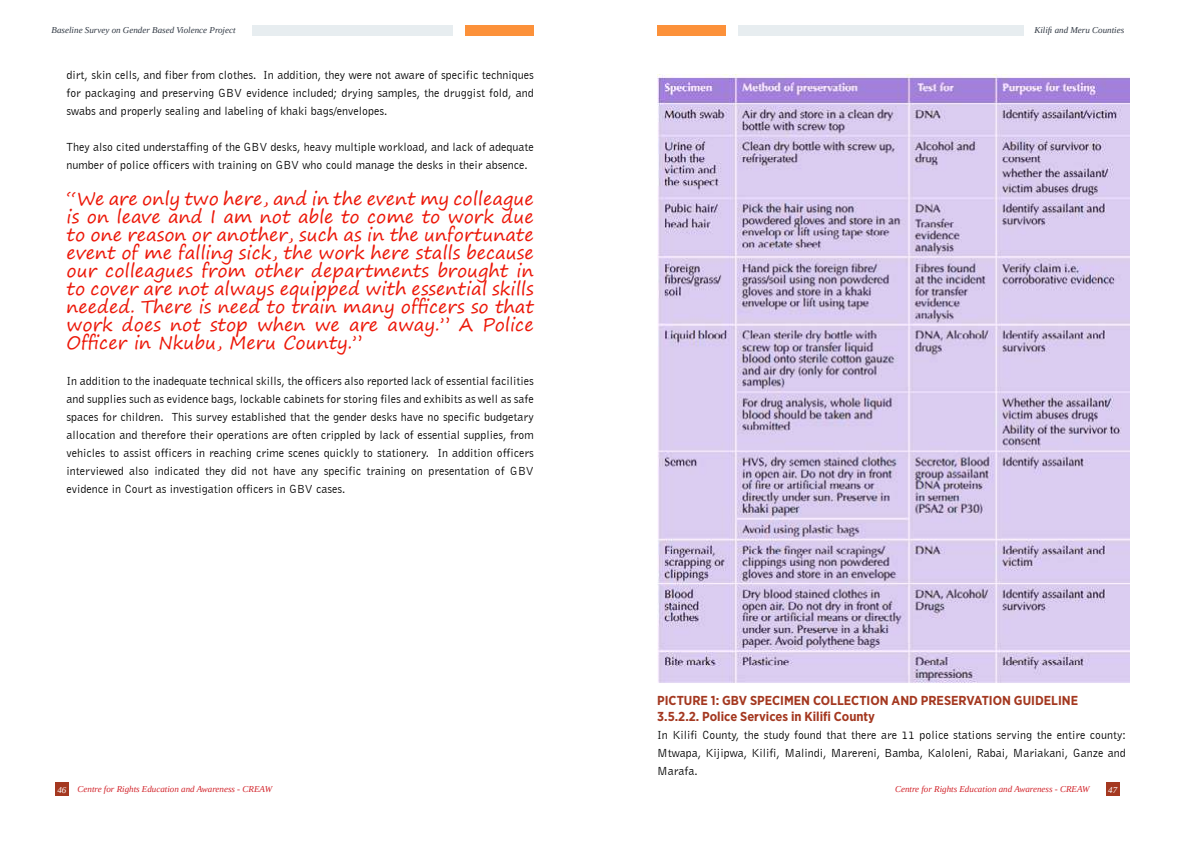
<style>
.page{position:relative;width:1191px;height:842px;background:#fff}
.page>*{position:absolute;margin:0;border:0;box-sizing:border-box;transform-origin:0 0}
.t1{font:18px/18px "Segoe Print";color:#ec1708;text-align:justify}
.t2{font:700 13px/16px "Gotham Narrow";color:#a43820}
.t3{font:12px/18px "Bell Gothic BT";color:#000;text-align:justify}
.t4{font:italic 9px "Liberation Serif";color:#d2232a}
.t5{font:italic 9px "Liberation Serif";color:#303843}
.t6{font:italic 9px "Liberation Serif";color:#fff}
</style>
<div class="page">
<div style="left:55px;top:782px;width:14px;height:14px;background:#a43820"></div>
<div style="left:1105px;top:782px;width:14px;height:14px;background:#a43820"></div>
<div style="left:252px;top:26px;width:201px;height:10px;background:#e7edf0"></div>
<div style="left:465px;top:26px;width:69px;height:10px;background:#fc913a"></div>
<div style="left:738px;top:26px;width:285px;height:10px;background:#e7edf0"></div>
<div style="left:657px;top:26px;width:69px;height:10px;background:#fc913a"></div>
<img style="left:657px;top:75px;width:472px;height:608px">
<p class="t5" style="left:52px;top:24px;width:185px">Baseline Survey on Gender Based Violence Project</p>
<p class="t3" style="left:67px;top:66px;width:468px">dirt, skin cells, and fiber from clothes. In addition, they were not aware of specific techniques for packaging and preserving GBV evidence included; drying samples, the druggist fold, and swabs and properly sealing and labeling of khaki bags/envelopes.</p>
<p class="t3" style="left:67px;top:138px;width:468px">They also cited understaffing of the GBV desks, heavy multiple workload, and lack of adequate number of police officers with training on GBV who could manage the desks in their absence.</p>
<p class="t1" style="left:67px;top:189px;width:468px">“We are only two here, and in the event my colleague is on leave and I am not able to come to work due to one reason or another, such as in the unfortunate event of me falling sick, the work here stalls because our colleagues from other departments brought in to cover are not always equipped with essential skills needed. There is need to train many officers so that work does not stop when we are away.” A Police Officer in Nkubu, Meru County.”</p>
<p class="t3" style="left:67px;top:372px;width:468px">In addition to the inadequate technical skills, the officers also reported lack of essential facilities and supplies such as evidence bags, lockable cabinets for storing files and exhibits as well as safe spaces for children. This survey established that the gender desks have no specific budgetary allocation and therefore their operations are often crippled by lack of essential supplies, from vehicles to assist officers in reaching crime scenes quickly to stationery. In addition officers interviewed also indicated they did not have any specific training on presentation of GBV evidence in Court as investigation officers in GBV cases.</p>
<p class="t5" style="left:1034px;top:24px;width:91px">Kilifi and Meru Counties</p>
<p class="t2" style="left:657px;top:692px;width:422px">PICTURE 1: GBV SPECIMEN COLLECTION AND PRESERVATION GUIDELINE<br>3.5.2.2. Police Services in Kilifi County</p>
<p class="t3" style="left:657px;top:726px;width:470px">In Kilifi County, the study found that there are 11 police stations serving the entire county:<br>Mtwapa, Kijipwa, Kilifi, Malindi, Marereni, Bamba, Kaloleni, Rabai, Mariakani, Ganze and Marafa.</p>
<p class="t4" style="left:78px;top:783px;width:196px">Centre for Rights Education and Awareness - CREAW</p>
<p class="t4" style="left:895px;top:783px;width:196px">Centre for Rights Education and Awareness - CREAW</p>
<p class="t6" style="left:57px;top:784px;width:10px">46</p>
<p class="t6" style="left:1108px;top:784px;width:10px">47</p>
</div>
